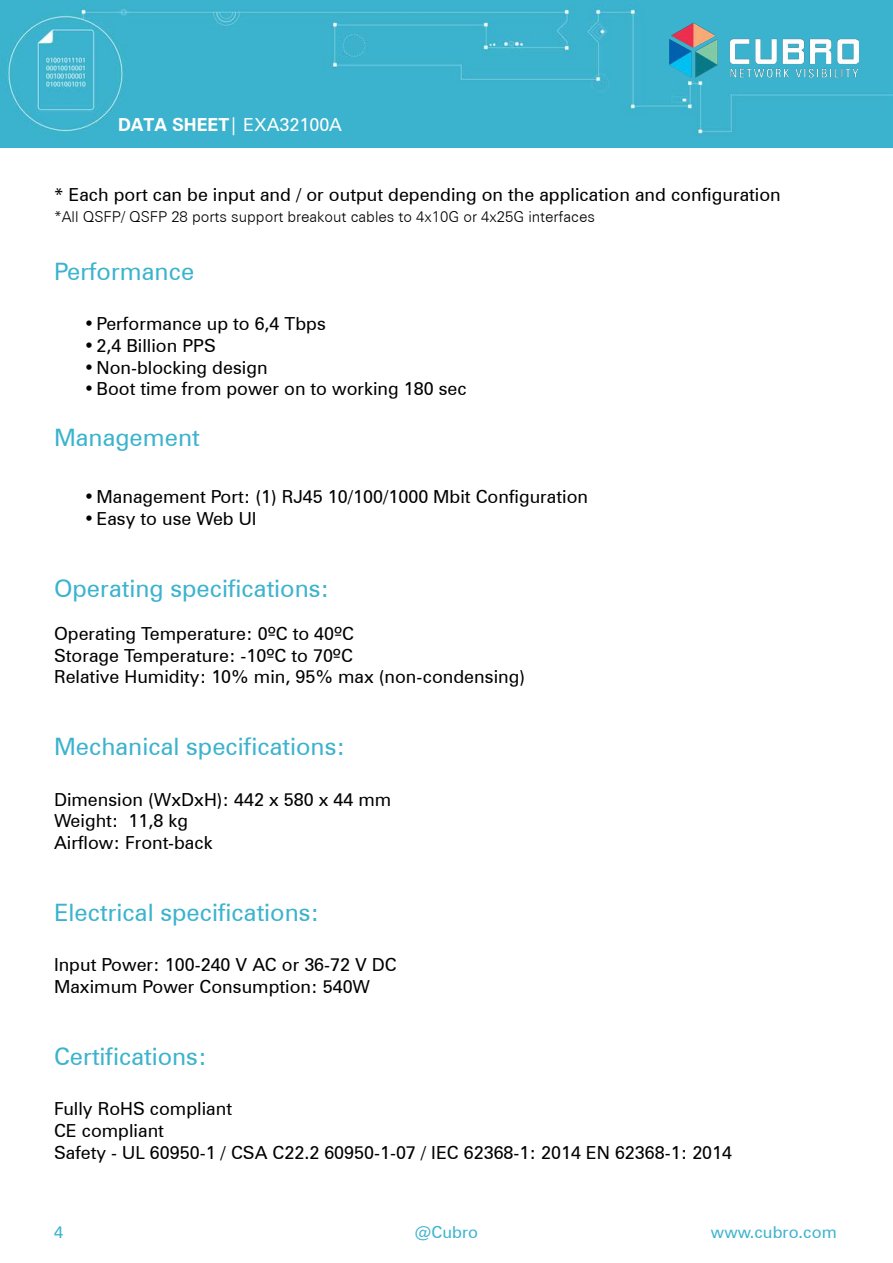
<style>
.page{position:relative;width:893px;height:1263px;background:#fff}
.page>*{position:absolute;margin:0;border:0;box-sizing:border-box;transform-origin:0 0}
.t1{font:24px "Zurich BT";color:#3cb3ce}
.t2{font:18px/21.6px "Zurich BT";color:#000}
.t3{font:18px "Zurich BT";color:#fff}
.t4{font:16.5px "Zurich BT";color:#3cb3ce}
.t5{font:300 15px "Zurich BT";color:#000}
.s1{font-weight:700}
</style>
<div class="page">
<img style="left:0;top:0;width:893px;height:147px">
<img style="left:669px;top:17px;width:189px;height:65px">
<p class="t3" style="left:118px;top:114px;width:226px"><span class="s1">DATA SHEET</span>| EXA32100A</p>
<p class="t2" style="left:54px;top:183px;width:728px">* Each port can be input and / or output depending on the application and configuration</p>
<p class="t5" style="left:54px;top:208px;width:542px">*All QSFP/ QSFP 28 ports support breakout cables to 4x10G or 4x25G interfaces</p>
<h1 class="t1" style="left:54px;top:257px;width:142px">Performance</h1>
<p class="t2" style="left:84px;top:313px;width:244px">•Performance up to 6,4 Tbps</p>
<p class="t2" style="left:84px;top:335px;width:134px">•2,4 Billion PPS</p>
<p class="t2" style="left:84px;top:356px;width:185px">•Non-blocking design</p>
<p class="t2" style="left:84px;top:378px;width:384px">•Boot time from power on to working 180 sec</p>
<h1 class="t1" style="left:54px;top:422px;width:147px">Management</h1>
<p class="t2" style="left:84px;top:486px;width:506px">•Management Port: (1) RJ45 10/100/1000 Mbit Configuration</p>
<p class="t2" style="left:84px;top:507px;width:174px">•Easy to use Web UI</p>
<h1 class="t1" style="left:54px;top:574px;width:277px">Operating specifications:</h1>
<p class="t2" style="left:54px;top:623px;width:473px">Operating Temperature: 0ºC to 40ºC<br>Storage Temperature: -10ºC to 70ºC<br>Relative Humidity: 10% min, 95% max (non-condensing)</p>
<h1 class="t1" style="left:54px;top:732px;width:293px">Mechanical specifications:</h1>
<p class="t2" style="left:54px;top:788px;width:339px">Dimension (WxDxH): 442 x 580 x 44 mm<br>Weight: 11,8 kg<br>Airflow: Front-back</p>
<h1 class="t1" style="left:54px;top:898px;width:267px">Electrical specifications:</h1>
<p class="t2" style="left:54px;top:954px;width:344px">Input Power: 100-240 V AC or 36-72 V DC<br>Maximum Power Consumption: 540W</p>
<h1 class="t1" style="left:54px;top:1042px;width:154px">Certifications:</h1>
<p class="t2" style="left:54px;top:1098px;width:680px">Fully RoHS compliant<br>CE compliant<br>Safety - UL 60950-1 / CSA C22.2 60950-1-07 / IEC 62368-1: 2014 EN 62368-1: 2014</p>
<p class="t4" style="left:54px;top:1222px;width:11px">4</p>
<p class="t4" style="left:415px;top:1222px;width:65px">@Cubro</p>
<p class="t4" style="left:711px;top:1222px;width:127px">www.cubro.com</p>
</div>
